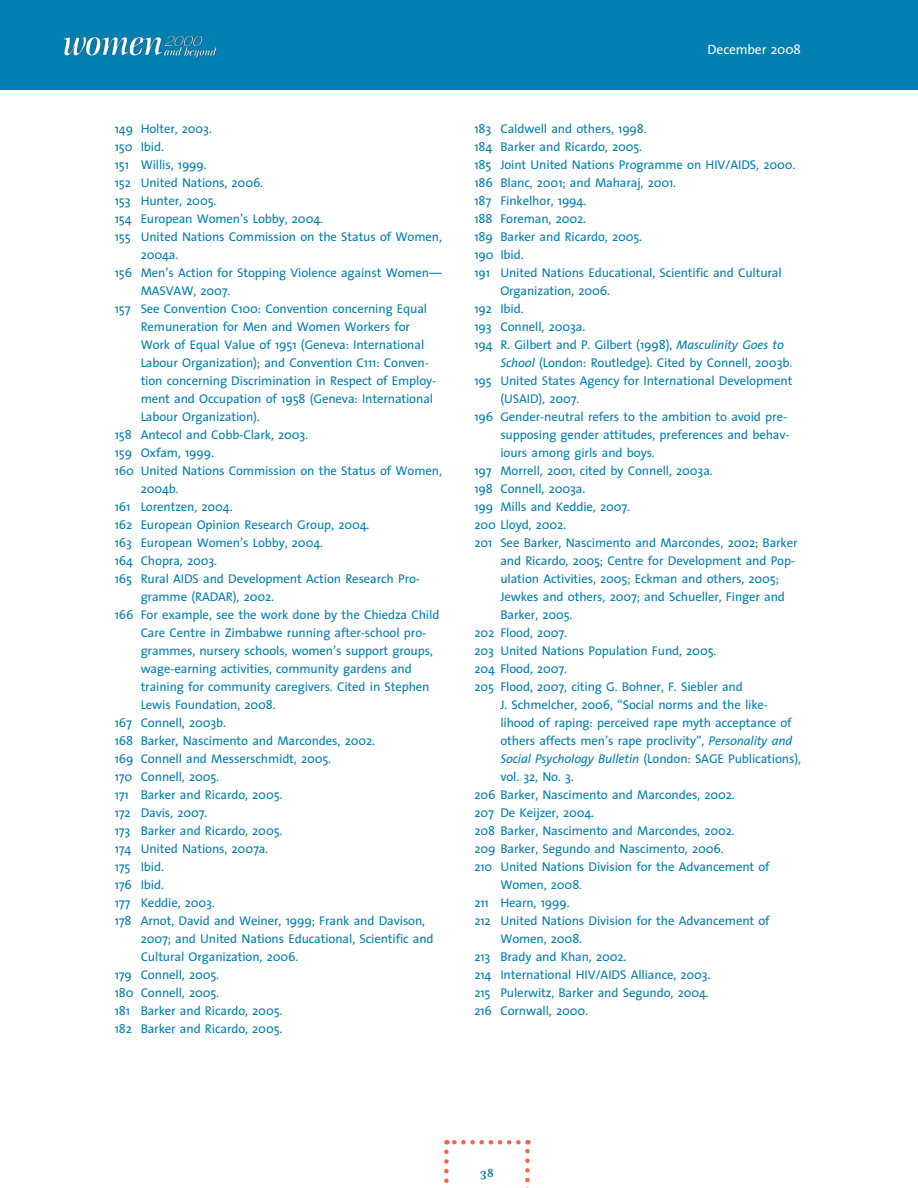
<style>
.page{position:relative;width:918px;height:1188px;background:#fff}
.page>*{position:absolute;margin:0;border:0;box-sizing:border-box;transform-origin:0 0}
.t1{font:13.5px "The Sans";letter-spacing:-.01em;color:#fff}
.t2{font:700 13.5px "Mrs Eaves";color:#007fb1}
.t3{font:12.75px "The Sans";letter-spacing:-.01em;color:#007fb1}
.s1{font-style:italic}
</style>
<div class="page">
<div style="left:0;top:0;width:918px;height:90px;background:#007fb1"></div>
<svg style="left:444px;top:1152px;width:5px;height:31px"></svg>
<svg style="left:525px;top:1140px;width:5px;height:48px"></svg>
<svg style="left:446px;top:1140px;width:72px;height:4px"></svg>
<img style="left:62px;top:35px;width:155px;height:23px">
<p class="t3" style="left:115px;top:118px;width:99px">149 Holter, 2003.</p>
<p class="t3" style="left:115px;top:136px;width:51px">150 Ibid.</p>
<p class="t3" style="left:115px;top:154px;width:94px">151 Willis, 1999.</p>
<p class="t3" style="left:115px;top:172px;width:150px">152 United Nations, 2006.</p>
<p class="t3" style="left:115px;top:190px;width:103px">153 Hunter, 2005.</p>
<p class="t3" style="left:115px;top:208px;width:210px">154 European Women’s Lobby, 2004.</p>
<p class="t3" style="left:115px;top:226px;width:329px">155 United Nations Commission on the Status of Women,</p>
<p class="t3" style="left:141px;top:244px;width:39px">2004a.</p>
<p class="t3" style="left:115px;top:262px;width:329px">156 Men’s Action for Stopping Violence against Women—</p>
<p class="t3" style="left:141px;top:280px;width:91px">MASVAW, 2007.</p>
<p class="t3" style="left:115px;top:298px;width:314px">157 See Convention C100: Convention concerning Equal</p>
<p class="t3" style="left:141px;top:316px;width:271px">Remuneration for Men and Women Workers for</p>
<p class="t3" style="left:141px;top:334px;width:285px">Work of Equal Value of 1951 (Geneva: International</p>
<p class="t3" style="left:141px;top:352px;width:290px">Labour Organization); and Convention C111: Conven-</p>
<p class="t3" style="left:141px;top:370px;width:297px">tion concerning Discrimination in Respect of Employ-</p>
<p class="t3" style="left:141px;top:388px;width:294px">ment and Occupation of 1958 (Geneva: International</p>
<p class="t3" style="left:141px;top:406px;width:121px">Labour Organization).</p>
<p class="t3" style="left:115px;top:424px;width:195px">158 Antecol and Cobb-Clark, 2003.</p>
<p class="t3" style="left:115px;top:442px;width:101px">159 Oxfam, 1999.</p>
<p class="t3" style="left:115px;top:460px;width:329px">160 United Nations Commission on the Status of Women,</p>
<p class="t3" style="left:141px;top:478px;width:40px">2004b.</p>
<p class="t3" style="left:115px;top:496px;width:119px">161 Lorentzen, 2004.</p>
<p class="t3" style="left:115px;top:514px;width:256px">162 European Opinion Research Group, 2004.</p>
<p class="t3" style="left:115px;top:532px;width:210px">163 European Women’s Lobby, 2004.</p>
<p class="t3" style="left:115px;top:550px;width:104px">164 Chopra, 2003.</p>
<p class="t3" style="left:115px;top:568px;width:307px">165 Rural AIDS and Development Action Research Pro-</p>
<p class="t3" style="left:141px;top:586px;width:135px">gramme (RADAR), 2002.</p>
<p class="t3" style="left:115px;top:604px;width:326px">166 For example, see the work done by the Chiedza Child</p>
<p class="t3" style="left:141px;top:622px;width:287px">Care Centre in Zimbabwe running after-school pro-</p>
<p class="t3" style="left:141px;top:640px;width:294px">grammes, nursery schools, women’s support groups,</p>
<p class="t3" style="left:141px;top:658px;width:273px">wage-earning activities, community gardens and</p>
<p class="t3" style="left:141px;top:676px;width:290px">training for community caregivers. Cited in Stephen</p>
<p class="t3" style="left:141px;top:694px;width:137px">Lewis Foundation, 2008.</p>
<p class="t3" style="left:115px;top:712px;width:113px">167 Connell, 2003b.</p>
<p class="t3" style="left:115px;top:730px;width:262px">168 Barker, Nascimento and Marcondes, 2002.</p>
<p class="t3" style="left:115px;top:748px;width:218px">169 Connell and Messerschmidt, 2005.</p>
<p class="t3" style="left:115px;top:766px;width:106px">170 Connell, 2005.</p>
<p class="t3" style="left:115px;top:784px;width:169px">171 Barker and Ricardo, 2005.</p>
<p class="t3" style="left:115px;top:802px;width:94px">172 Davis, 2007.</p>
<p class="t3" style="left:115px;top:820px;width:169px">173 Barker and Ricardo, 2005.</p>
<p class="t3" style="left:115px;top:838px;width:155px">174 United Nations, 2007a.</p>
<p class="t3" style="left:115px;top:856px;width:51px">175 Ibid.</p>
<p class="t3" style="left:115px;top:874px;width:51px">176 Ibid.</p>
<p class="t3" style="left:115px;top:892px;width:102px">177 Keddie, 2003.</p>
<p class="t3" style="left:115px;top:910px;width:312px">178 Arnot, David and Weiner, 1999; Frank and Davison,</p>
<p class="t3" style="left:141px;top:928px;width:295px">2007; and United Nations Educational, Scientific and</p>
<p class="t3" style="left:141px;top:946px;width:159px">Cultural Organization, 2006.</p>
<p class="t3" style="left:115px;top:964px;width:106px">179 Connell, 2005.</p>
<p class="t3" style="left:115px;top:982px;width:106px">180 Connell, 2005.</p>
<p class="t3" style="left:115px;top:1000px;width:169px">181 Barker and Ricardo, 2005.</p>
<p class="t3" style="left:115px;top:1018px;width:169px">182 Barker and Ricardo, 2005.</p>
<p class="t1" style="left:708px;top:39px;width:95px">December 2008</p>
<p class="t3" style="left:474px;top:118px;width:174px">183 Caldwell and others, 1998.</p>
<p class="t3" style="left:474px;top:136px;width:169px">184 Barker and Ricardo, 2005.</p>
<p class="t3" style="left:474px;top:154px;width:322px">185 Joint United Nations Programme on HIV/AIDS, 2000.</p>
<p class="t3" style="left:474px;top:172px;width:203px">186 Blanc, 2001; and Maharaj, 2001.</p>
<p class="t3" style="left:474px;top:190px;width:113px">187 Finkelhor, 1994.</p>
<p class="t3" style="left:474px;top:208px;width:113px">188 Foreman, 2002.</p>
<p class="t3" style="left:474px;top:226px;width:169px">189 Barker and Ricardo, 2005.</p>
<p class="t3" style="left:474px;top:244px;width:51px">190 Ibid.</p>
<p class="t3" style="left:474px;top:262px;width:309px">191 United Nations Educational, Scientific and Cultural</p>
<p class="t3" style="left:500px;top:280px;width:111px">Organization, 2006.</p>
<p class="t3" style="left:474px;top:298px;width:51px">192 Ibid.</p>
<p class="t3" style="left:474px;top:316px;width:112px">193 Connell, 2003a.</p>
<p class="t3" style="left:474px;top:334px;width:311px">194 R. Gilbert and P. Gilbert (1998), <span class="s1">Masculinity Goes to</span></p>
<p class="t3" style="left:500px;top:352px;width:293px"><span class="s1">School</span> (London: Routledge). Cited by Connell, 2003b.</p>
<p class="t3" style="left:474px;top:370px;width:320px">195 United States Agency for International Development</p>
<p class="t3" style="left:500px;top:388px;width:81px">(USAID), 2007.</p>
<p class="t3" style="left:474px;top:406px;width:314px">196 Gender-neutral refers to the ambition to avoid pre-</p>
<p class="t3" style="left:500px;top:424px;width:291px">supposing gender attitudes, preferences and behav-</p>
<p class="t3" style="left:500px;top:443px;width:156px">iours among girls and boys.</p>
<p class="t3" style="left:474px;top:461px;width:240px">197 Morrell, 2001, cited by Connell, 2003a.</p>
<p class="t3" style="left:474px;top:479px;width:112px">198 Connell, 2003a.</p>
<p class="t3" style="left:474px;top:497px;width:157px">199 Mills and Keddie, 2007.</p>
<p class="t3" style="left:474px;top:515px;width:93px">200 Lloyd, 2002.</p>
<p class="t3" style="left:474px;top:533px;width:325px">201 See Barker, Nascimento and Marcondes, 2002; Barker</p>
<p class="t3" style="left:500px;top:551px;width:296px">and Ricardo, 2005; Centre for Development and Pop-</p>
<p class="t3" style="left:500px;top:569px;width:280px">ulation Activities, 2005; Eckman and others, 2005;</p>
<p class="t3" style="left:500px;top:587px;width:286px">Jewkes and others, 2007; and Schueller, Finger and</p>
<p class="t3" style="left:500px;top:605px;width:74px">Barker, 2005.</p>
<p class="t3" style="left:474px;top:623px;width:94px">202 Flood, 2007.</p>
<p class="t3" style="left:474px;top:641px;width:243px">203 United Nations Population Fund, 2005.</p>
<p class="t3" style="left:474px;top:659px;width:94px">204 Flood, 2007.</p>
<p class="t3" style="left:474px;top:677px;width:270px">205 Flood, 2007, citing G. Bohner, F. Siebler and</p>
<p class="t3" style="left:500px;top:695px;width:269px">J. Schmelcher, 2006, “Social norms and the like-</p>
<p class="t3" style="left:500px;top:713px;width:293px">lihood of raping: perceived rape myth acceptance of</p>
<p class="t3" style="left:500px;top:731px;width:294px">others affects men’s rape proclivity”, <span class="s1">Personality and</span></p>
<p class="t3" style="left:500px;top:749px;width:302px"><span class="s1">Social Psychology Bulletin</span> (London: SAGE Publications),</p>
<p class="t3" style="left:500px;top:767px;width:75px">vol. 32, No. 3.</p>
<p class="t3" style="left:474px;top:785px;width:262px">206 Barker, Nascimento and Marcondes, 2002.</p>
<p class="t3" style="left:474px;top:803px;width:121px">207 De Keijzer, 2004.</p>
<p class="t3" style="left:474px;top:821px;width:262px">208 Barker, Nascimento and Marcondes, 2002.</p>
<p class="t3" style="left:474px;top:839px;width:251px">209 Barker, Segundo and Nascimento, 2006.</p>
<p class="t3" style="left:474px;top:857px;width:297px">210 United Nations Division for the Advancement of</p>
<p class="t3" style="left:500px;top:875px;width:83px">Women, 2008.</p>
<p class="t3" style="left:474px;top:893px;width:97px">211 Hearn, 1999.</p>
<p class="t3" style="left:474px;top:911px;width:297px">212 United Nations Division for the Advancement of</p>
<p class="t3" style="left:500px;top:929px;width:83px">Women, 2008.</p>
<p class="t3" style="left:474px;top:947px;width:153px">213 Brady and Khan, 2002.</p>
<p class="t3" style="left:474px;top:965px;width:238px">214 International HIV/AIDS Alliance, 2003.</p>
<p class="t3" style="left:474px;top:983px;width:236px">215 Pulerwitz, Barker and Segundo, 2004.</p>
<p class="t3" style="left:474px;top:1001px;width:115px">216 Cornwall, 2000.</p>
<p class="t2" style="left:480px;top:1165px;width:16px">38</p>
</div>
